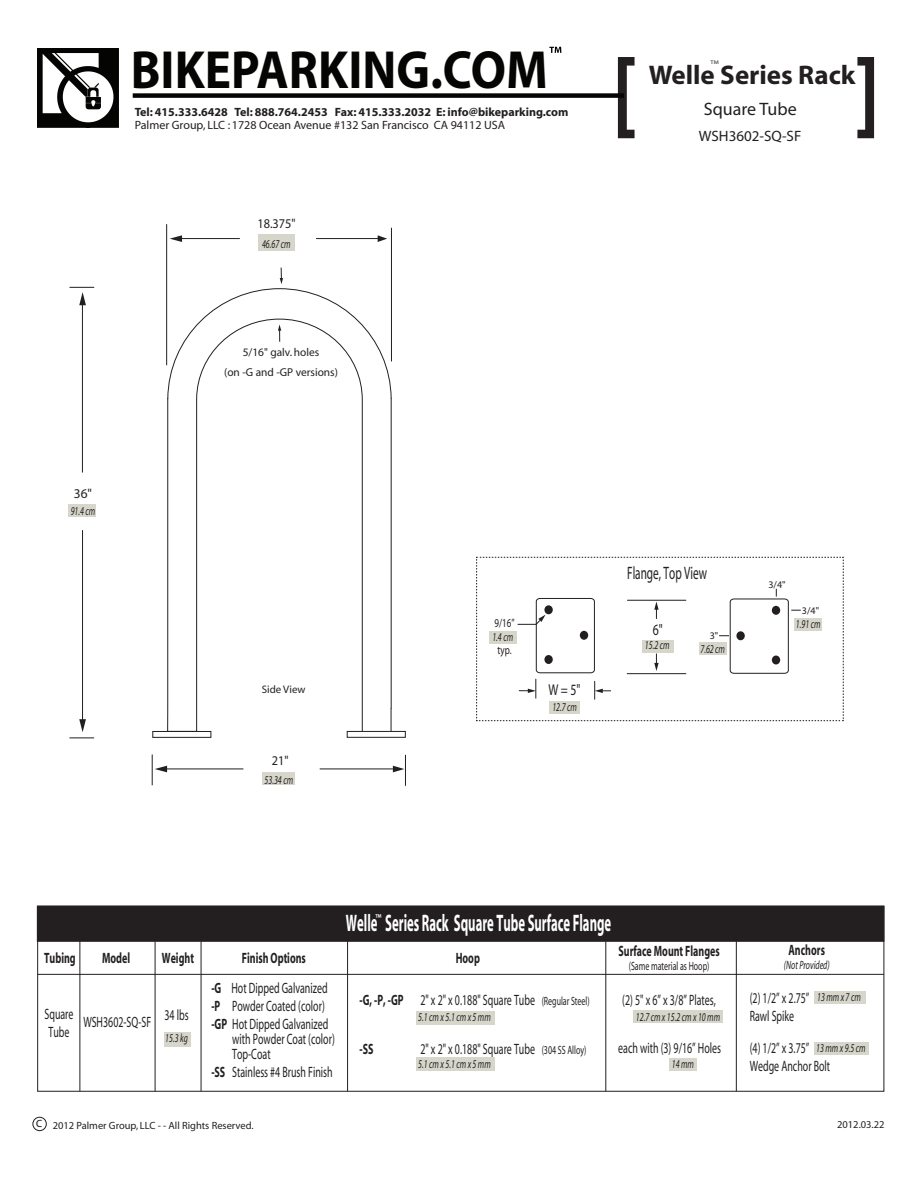
<style>
.page{position:relative;width:918px;height:1188px;background:#fff}
.page>*{position:absolute;margin:0;border:0;box-sizing:border-box;transform-origin:0 0}
.t1{font:700 54px "Myriad";color:#050504;scale:.91 1}
.t2{font:700 27px "Myriad";color:#231f20}
.t3{font:700 24px "Myriad";color:#fff;scale:.53 1}
.t4{font:18px "Myriad";color:#231f20;scale:.63 1}
.t5{font:18px "Myriad Pro";color:#231f20}
.t6{font:15.75px "Myriad";color:#231f20;scale:.75 1}
.t7{font:15px/18px "Myriad";color:#231f20;scale:.66 1}
.t8{font:700 15px "Myriad";color:#231f20;scale:.66 1}
.t9{font:15px "Myriad Pro";color:#231f20}
.t10{font:13.35px "Myriad";color:#231f20;scale:.92 1}
.t11{font:13.35px "Myriad";color:#231f20}
.t12{font:italic 12px "Myriad";color:#231f20;scale:.66 1}
.t13{font:700 12px "Myriad";color:#231f20}
.t14{font:12px "Myriad";color:#231f20}
.t15{font:12px "Myriad";color:#231f20;scale:.66 1}
.t16{font:12px "Myriad";color:#231f20;scale:.75 1}
.t17{font:11.4px/20px "Myriad";letter-spacing:-.005em;color:#231f20;text-align:center}
.t18{font:10.95px "Myriad";color:#231f20}
.t19{font:10.5px "Myriad";color:#231f20}
.t20{font:10.05px "Myriad";color:#231f20}
.t21{font:700 8.55px "Myriad";color:#fff;scale:.84 1}
.t22{font:5.25px "Myriad Pro";color:#231f20;scale:1.2 1}
.s1{font-weight:700}
.s2{font-size:12px}
</style>
<div class="page">
<div style="left:669px;top:1058px;width:28px;height:12px;background:#d7d6cb"></div>
<svg style="left:618px;top:57px;width:17px;height:81px"></svg>
<svg style="left:857px;top:57px;width:17px;height:81px"></svg>
<hr style="left:82px;top:530px;width:1px;height:192px;background:#231f20">
<svg style="left:79px;top:719px;width:7px;height:13px"></svg>
<svg style="left:69px;top:738px;width:25px;height:1px"></svg>
<svg style="left:70px;top:287px;width:24px;height:18px"></svg>
<hr style="left:82px;top:304px;width:1px;height:169px;background:#231f20">
<svg style="left:167px;top:288px;width:225px;height:444px"></svg>
<svg style="left:391px;top:708px;width:1px;height:23px"></svg>
<hr style="left:152px;top:754px;width:1px;height:31px;background:#231f20">
<hr style="left:165px;top:769px;width:78px;height:1px;background:#231f20">
<svg style="left:155px;top:766px;width:12px;height:6px"></svg>
<hr style="left:320px;top:769px;width:73px;height:1px;background:#231f20">
<svg style="left:393px;top:766px;width:11px;height:6px"></svg>
<img style="left:37px;top:49px;width:81px;height:79px">
<div style="left:133px;top:93px;width:491px;height:5px;background:#050504"></div>
<svg style="left:549px;top:47px;width:12px;height:6px"></svg>
<div style="left:33px;top:1117px;width:13px;height:14px;border:1px solid #231f20;border-radius:50%"></div>
<hr style="left:405px;top:755px;width:1px;height:31px;background:#231f20">
<div style="left:37px;top:906px;width:847px;height:35px;background:#231f20"></div>
<div style="left:38px;top:906px;width:846px;height:185px;border:1px solid #231f20"></div>
<hr style="left:606px;top:941px;width:1px;height:150px;background:#231f20">
<hr style="left:347px;top:937px;width:1px;height:154px;background:#231f20">
<hr style="left:155px;top:941px;width:1px;height:150px;background:#231f20">
<hr style="left:201px;top:941px;width:1px;height:150px;background:#231f20">
<hr style="left:80px;top:941px;width:1px;height:150px;background:#231f20">
<hr style="left:736px;top:941px;width:1px;height:150px;background:#231f20">
<div style="left:164px;top:1032px;width:27px;height:14px;background:#d7d6cb"></div>
<hr style="left:38px;top:974px;width:846px;height:1px;background:#231f20">
<div style="left:814px;top:991px;width:52px;height:13px;background:#d7d6cb"></div>
<div style="left:814px;top:1042px;width:55px;height:13px;background:#d7d6cb"></div>
<div style="left:416px;top:1011px;width:78px;height:14px;background:#d7d6cb"></div>
<div style="left:416px;top:1057px;width:78px;height:14px;background:#d7d6cb"></div>
<div style="left:634px;top:1011px;width:89px;height:12px;background:#d7d6cb"></div>
<div style="left:153px;top:731px;width:58px;height:7px;background:#fff;border:1px solid #231f20"></div>
<div style="left:347px;top:731px;width:59px;height:7px;background:#fff;border:1px solid #231f20"></div>
<svg style="left:476px;top:557px;width:368px;height:164px"></svg>
<div style="left:699px;top:642px;width:28px;height:13px;background:#d7d6cb"></div>
<div style="left:794px;top:618px;width:28px;height:13px;background:#d7d6cb"></div>
<div style="left:68px;top:504px;width:28px;height:13px;background:#d7d6cb"></div>
<hr style="left:178px;top:238px;width:62px;height:1px;background:#231f20">
<svg style="left:170px;top:235px;width:12px;height:7px"></svg>
<hr style="left:166px;top:224px;width:1px;height:141px;background:#231f20">
<hr style="left:316px;top:238px;width:67px;height:1px;background:#231f20">
<svg style="left:378px;top:235px;width:9px;height:7px"></svg>
<hr style="left:391px;top:228px;width:1px;height:133px;background:#231f20">
<div style="left:258px;top:234px;width:37px;height:16px;background:#d7d6cb"></div>
<div style="left:262px;top:772px;width:33px;height:13px;background:#d7d6cb"></div>
<svg style="left:280px;top:268px;width:3px;height:16px"></svg>
<svg style="left:278px;top:324px;width:3px;height:18px"></svg>
<h1 class="t1" style="left:131px;top:42px;width:460px">BIKEPARKING.COM</h1>
<p class="t13" style="left:135px;top:105px;width:435px">Tel: 415.333.6428 Tel: 888.764.2453 Fax: 415.333.2032 E: info@bikeparking.com</p>
<p class="t14" style="left:135px;top:119px;width:372px">Palmer Group, LLC : 1728 Ocean Avenue #132 San Francisco CA 94112 USA</p>
<p class="t10" style="left:257px;top:217px;width:43px">18.375"</p>
<p class="t12" style="left:262px;top:238px;width:45px">46.67 cm</p>
<p class="t17" style="left:224px;top:342px;width:115px">5/16" galv. holes<br>(on -G and -GP versions)</p>
<p class="t22" style="left:711px;top:59px;width:8px">TM</p>
<p class="t5" style="left:704px;top:98px;width:94px">Square Tube</p>
<p class="t9" style="left:699px;top:127px;width:104px">WSH3602-SQ-SF</p>
<h2 class="t2" style="left:649px;top:61px;width:208px">Welle Series Rack</h2>
<p class="t11" style="left:74px;top:487px;width:20px">36"</p>
<p class="t12" style="left:71px;top:505px;width:39px">91.4 cm</p>
<p class="t18" style="left:262px;top:684px;width:45px">Side View</p>
<p class="t10" style="left:272px;top:754px;width:20px">21"</p>
<p class="t12" style="left:265px;top:774px;width:45px">53.34 cm</p>
<p class="t4" style="left:627px;top:564px;width:128px">Flange, Top View</p>
<p class="t16" style="left:495px;top:617px;width:28px">9/16”</p>
<p class="t16" style="left:498px;top:644px;width:20px">typ.</p>
<p class="t6" style="left:653px;top:622px;width:15px">6"</p>
<p class="t12" style="left:492px;top:631px;width:33px">1.4 cm</p>
<p class="t20" style="left:710px;top:631px;width:10px">3"</p>
<p class="t12" style="left:645px;top:639px;width:39px">15.2 cm</p>
<p class="t12" style="left:700px;top:643px;width:39px">7.62 cm</p>
<p class="t6" style="left:548px;top:682px;width:44px">W = 5"</p>
<p class="t12" style="left:552px;top:701px;width:39px">12.7 cm</p>
<p class="t20" style="left:768px;top:579px;width:19px">3/4"</p>
<p class="t20" style="left:802px;top:605px;width:19px">3/4"</p>
<p class="t12" style="left:796px;top:618px;width:39px">1.91 cm</p>
<h3 class="t3" style="left:346px;top:910px;width:502px">Welle Series Rack Square Tube Surface Flange</h3>
<p class="t21" style="left:376px;top:913px;width:9px">™</p>
<p class="t8" style="left:44px;top:951px;width:49px">Tubing</p>
<p class="t8" style="left:102px;top:951px;width:44px">Model</p>
<p class="t8" style="left:162px;top:951px;width:50px">Weight</p>
<p class="t8" style="left:242px;top:951px;width:99px">Finish Options</p>
<p class="t8" style="left:456px;top:951px;width:38px">Hoop</p>
<p class="t8" style="left:619px;top:943px;width:155px">Surface Mount Flanges</p>
<p class="t8" style="left:788px;top:943px;width:57px">Anchors</p>
<p class="t15" style="left:629px;top:960px;width:124px">(Same material as Hoop)</p>
<p class="t12" style="left:784px;top:959px;width:71px">(Not Provided)</p>
<p class="t7" style="left:211px;top:979px;width:179px"><span class="s1">-G</span> Hot Dipped Galvanized <span class="s1">-P</span> Powder Coated (color) <span class="s1">-GP</span> Hot Dipped Galvanized</p>
<p class="t7" style="left:232px;top:1032px;width:157px;line-height:15px">with Powder Coat (color)<br>Top-Coat</p>
<p class="t7" style="left:211px;top:1063px;width:185px"><span class="s1">-SS</span> Stainless #4 Brush Finish</p>
<p class="t7" style="left:622px;top:991px;width:143px">(2) 5" x 6” x 3/8” Plates,</p>
<p class="t7" style="left:360px;top:992px;width:350px"><span class="s1">-G, -P, -GP</span> 2" x 2" x 0.188" Square Tube <span class="s2">(Regular Steel)</span></p>
<p class="t12" style="left:418px;top:1011px;width:111px">5.1 cm x 5.1 cm x 5 mm</p>
<p class="t12" style="left:418px;top:1058px;width:111px">5.1 cm x 5.1 cm x 5 mm</p>
<p class="t7" style="left:45px;top:1006px;width:45px">Square</p>
<p class="t12" style="left:636px;top:1011px;width:129px">12.7 cm x 15.2 cm x 10 mm</p>
<p class="t7" style="left:48px;top:1024px;width:33px">Tube</p>
<p class="t7" style="left:164px;top:1007px;width:38px">34 lbs</p>
<p class="t12" style="left:165px;top:1032px;width:36px">15.3 kg</p>
<p class="t7" style="left:83px;top:1014px;width:104px">WSH3602-SQ-SF</p>
<p class="t7" style="left:618px;top:1039px;width:157px">each with (3) 9/16” Holes</p>
<p class="t8" style="left:360px;top:1041px;width:23px">-SS</p>
<p class="t7" style="left:420px;top:1041px;width:253px">2" x 2" x 0.188" Square Tube <span class="s2">(304 SS Alloy)</span></p>
<p class="t12" style="left:672px;top:1058px;width:35px">14 mm</p>
<p class="t7" style="left:750px;top:990px;width:92px">(2) 1/2” x 2.75”<br>Rawl Spike</p>
<p class="t7" style="left:750px;top:1039px;width:123px">(4) 1/2” x 3.75”<br>Wedge Anchor Bolt</p>
<p class="t12" style="left:817px;top:991px;width:68px">13 mm x 7 cm</p>
<p class="t12" style="left:816px;top:1042px;width:76px">13 mm x 9.5 cm</p>
<p class="t19" style="left:36px;top:1120px;width:219px"><sup>C</sup> 2012 Palmer Group, LLC - - All Rights Reserved.</p>
<p class="t19" style="left:837px;top:1119px;width:49px">2012.03.22</p>
</div>
